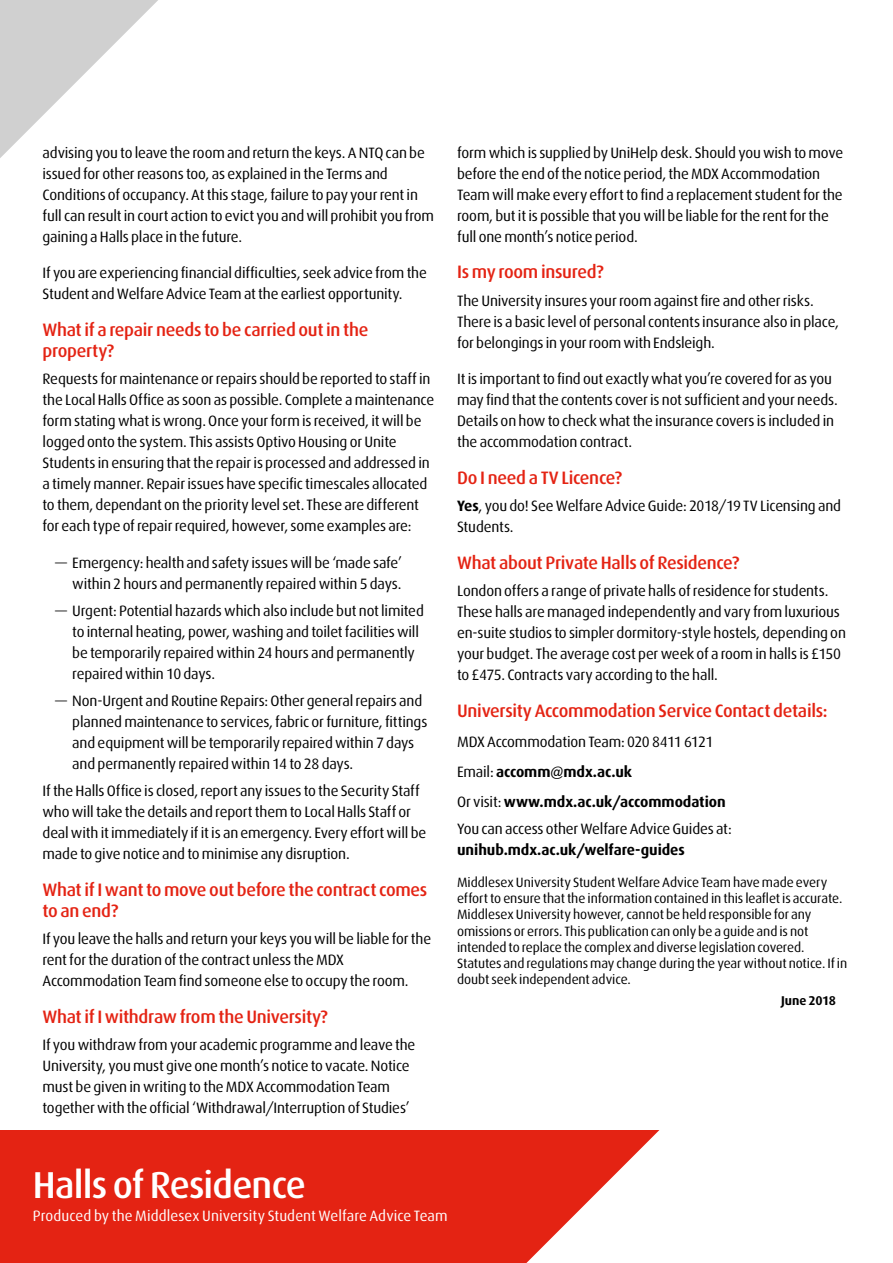
<style>
.page{position:relative;width:893px;height:1263px;background:#fff}
.page>*{position:absolute;margin:0;border:0;box-sizing:border-box;transform-origin:0 0}
.t1{font:45px "Dax";letter-spacing:-.01em;color:#fff}
.t2{font:500 37.5px "Dax";letter-spacing:-.025em;color:#fff}
.t3{font:27px "Dax";letter-spacing:-.005em;color:#fff}
.t4{font:500 18px/21px "Dax";letter-spacing:-.015em;color:#e42313}
.t5{font:15px/21px "Dax";letter-spacing:-.01em;color:#000}
.t6{font:15px "Dax";letter-spacing:.005em;color:#fff}
.t7{font:700 15px "Dax";letter-spacing:-.005em;color:#000}
.t8{font:13.5px/16.2px "Dax";letter-spacing:-.005em;color:#000}
.t9{font:700 12.75px "Dax";letter-spacing:-.01em;color:#000}
.s1{font-weight:700}
</style>
<div class="page">
<svg style="left:0;top:0;width:158px;height:158px"></svg>
<div style="left:0;top:1130px;width:893px;height:133px;background:#e42313"></div>
<svg style="left:526px;top:1130px;width:367px;height:133px;fill:#fff"></svg>
<p class="t5" style="left:43px;top:142px;width:393px">advising you to leave the room and return the keys. A NTQ can be issued for other reasons too, as explained in the Terms and Conditions of occupancy. At this stage, failure to pay your rent in full can result in court action to evict you and will prohibit you from gaining a Halls place in the future.</p>
<p class="t5" style="left:43px;top:263px;width:386px">If you are experiencing financial difficulties, seek advice from the<br>Student and Welfare Advice Team at the earliest opportunity.</p>
<p class="t4" style="left:43px;top:319px;width:327px">What if a repair needs to be carried out in the property?</p>
<p class="t5" style="left:43px;top:369px;width:393px">Requests for maintenance or repairs should be reported to staff in the Local Halls Office as soon as possible. Complete a maintenance form stating what is wrong. Once your form is received, it will be logged onto the system. This assists Optivo Housing or Unite Students in ensuring that the repair is processed and addressed in a timely manner. Repair issues have specific timescales allocated to them, dependant on the priority level set. These are different for each type of repair required, however, some examples are:</p>
<p class="t5" style="left:55px;top:552px;width:348px;text-align:right">— Emergency: health and safety issues will be ‘made safe’ within 2 hours and permanently repaired within 5 days.</p>
<p class="t5" style="left:72px;top:600px;width:353px;text-indent:-17px">— Urgent: Potential hazards which also include but not limited to internal heating, power, washing and toilet facilities will be temporarily repaired within 24 hours and permanently repaired within 10 days.</p>
<p class="t5" style="left:72px;top:690px;width:357px;text-indent:-17px">— Non-Urgent and Routine Repairs: Other general repairs and planned maintenance to services, fabric or furniture, fittings and equipment will be temporarily repaired within 7 days and permanently repaired within 14 to 28 days.</p>
<p class="t5" style="left:43px;top:780px;width:385px">If the Halls Office is closed, report any issues to the Security Staff who will take the details and report them to Local Halls Staff or deal with it immediately if it is an emergency. Every effort will be made to give notice and to minimise any disruption.</p>
<p class="t4" style="left:43px;top:879px;width:386px">What if I want to move out before the contract comes to an end?</p>
<p class="t5" style="left:43px;top:928px;width:390px">If you leave the halls and return your keys you will be liable for the rent for the duration of the contract unless the MDX<br>Accommodation Team find someone else to occupy the room.</p>
<p class="t4" style="left:43px;top:1006px;width:287px">What if I withdraw from the University?</p>
<p class="t5" style="left:43px;top:1034px;width:374px">If you withdraw from your academic programme and leave the University, you must give one month’s notice to vacate. Notice must be given in writing to the MDX Accommodation Team together with the official ‘Withdrawal/Interruption of Studies’</p>
<p class="t5" style="left:457px;top:142px;width:388px">form which is supplied by UniHelp desk. Should you wish to move before the end of the notice period, the MDX Accommodation Team will make every effort to find a replacement student for the room, but it is possible that you will be liable for the rent for the full one month’s notice period.</p>
<p class="t4" style="left:457px;top:262px;width:148px">Is my room insured?</p>
<p class="t5" style="left:457px;top:290px;width:383px">The University insures your room against fire and other risks.<br>There is a basic level of personal contents insurance also in place, for belongings in your room with Endsleigh.</p>
<p class="t5" style="left:457px;top:369px;width:382px">It is important to find out exactly what you’re covered for as you may find that the contents cover is not sufficient and your needs.<br>Details on how to check what the insurance covers is included in the accommodation contract.</p>
<p class="t4" style="left:457px;top:467px;width:166px">Do I need a TV Licence?</p>
<p class="t5" style="left:457px;top:496px;width:385px"><span class="s1">Yes</span>, you do! See Welfare Advice Guide: 2018/19 TV Licensing and<br>Students.</p>
<p class="t4" style="left:457px;top:552px;width:284px">What about Private Halls of Residence?</p>
<p class="t5" style="left:457px;top:580px;width:390px">London offers a range of private halls of residence for students.<br>These halls are managed independently and vary from luxurious en-suite studios to simpler dormitory-style hostels, depending on your budget. The average cost per week of a room in halls is £150 to £475. Contracts vary according to the hall.</p>
<p class="t4" style="left:457px;top:700px;width:372px">University Accommodation Service Contact details:</p>
<p class="t5" style="left:457px;top:727px;width:270px;line-height:30.2px">MDX Accommodation Team: 020 8411 6121<br>Email: <span class="s1">accomm@mdx.ac.uk<br></span>Or visit: <span class="s1">www.mdx.ac.uk/accommodation</span></p>
<p class="t5" style="left:457px;top:819px;width:276px">You can access other Welfare Advice Guides at:</p>
<p class="t7" style="left:457px;top:842px;width:229px">unihub.mdx.ac.uk/welfare-guides</p>
<p class="t8" style="left:457px;top:874px;width:392px">Middlesex University Student Welfare Advice Team have made every effort to ensure that the information contained in this leaflet is accurate.<br>Middlesex University however, cannot be held responsible for any omissions or errors. This publication can only be a guide and is not intended to replace the complex and diverse legislation covered.<br>Statutes and regulations may change during the year without notice. If in doubt seek independent advice.</p>
<p class="t9" style="left:781px;top:993px;width:56px">June 2018</p>
<h1 class="t1" style="left:143px;top:1156px;width:350px">Counselling Service</h1>
<h3 class="t3" style="left:147px;top:1213px;width:168px">It’s good to talk</h3>
<h2 class="t2" style="left:33px;top:1164px;width:274px">Halls of Residence</h2>
<p class="t6" style="left:33px;top:1207px;width:416px">Produced by the Middlesex University Student Welfare Advice Team</p>
</div>
